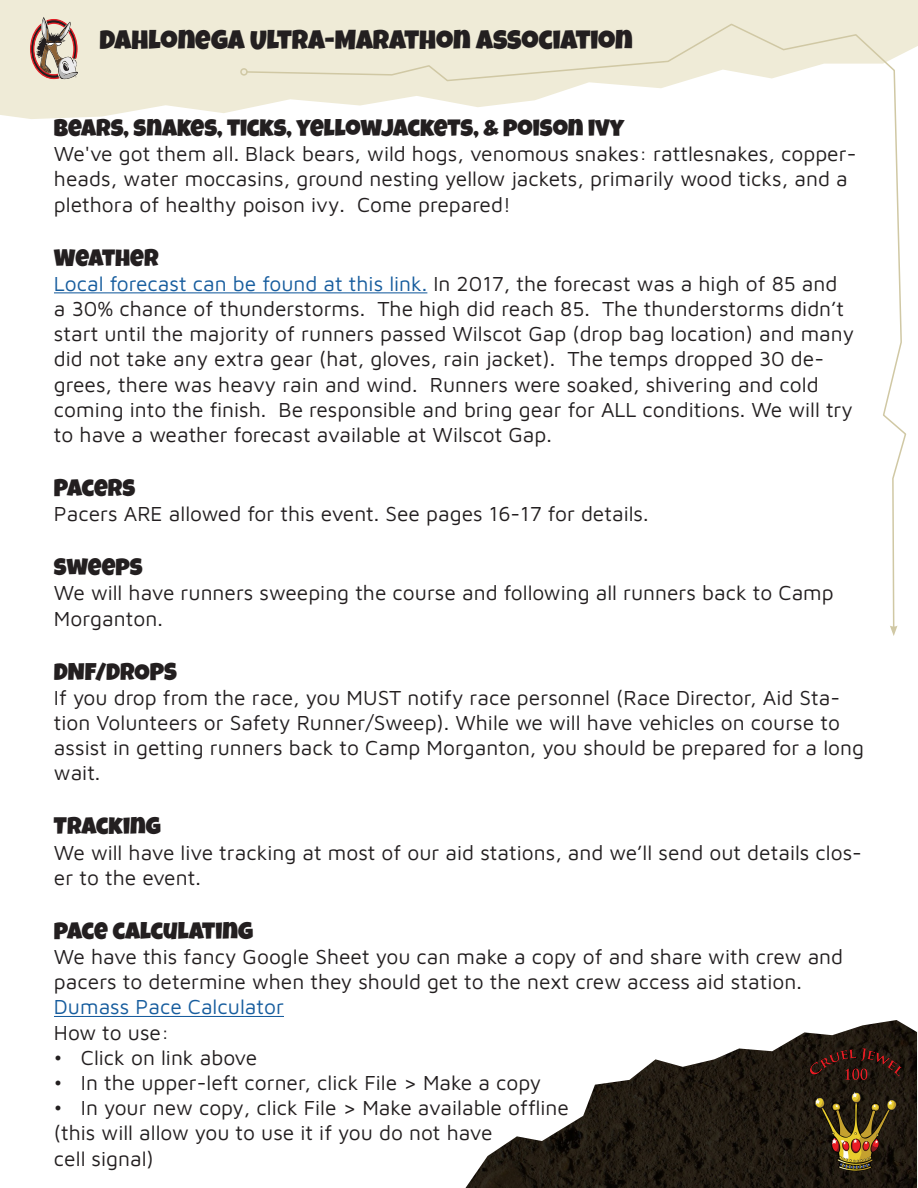
<style>
.page{position:relative;width:918px;height:1188px;background:#fff}
.page>*{position:absolute;margin:0;border:0;box-sizing:border-box;transform-origin:0 0}
.t1{font:27px "Luckiest Guy";color:#231f20}
.t2{font:24px "Luckiest Guy";color:#231f20}
.t3{font:21px/25.2px "Maven Pro";color:#231f20}
.t4{font:21px "Maven Pro";color:#175d9e}
.s1{color:#175d9e}
</style>
<div class="page">
<svg style="left:0;top:40px;width:918px;height:79px;background:#f0eddb"></svg>
<div style="left:0;top:0;width:918px;height:40px;background:#efebd7"></div>
<svg style="left:30px;top:17px;width:48px;height:64px"></svg>
<svg style="left:245px;top:23px;width:662px;height:603px"></svg>
<svg style="left:890px;top:626px;width:8px;height:10px"></svg>
<div style="left:240px;top:68px;width:8px;height:8px;border:2px solid #d0c8a4;border-radius:50%"></div>
<hr style="left:54px;top:292px;width:373px;height:1px;background:#175d9e">
<hr style="left:54px;top:1016px;width:230px;height:1px;background:#175d9e">
<img style="left:465px;top:1020px;width:452px;height:168px">
<img style="left:811px;top:1049px;width:90px;height:122px">
<p class="t1" style="left:100px;top:22px;width:535px">DAHLONEGA ULTRA-MARATHON ASSOCIATION</p>
<p class="t2" style="left:54px;top:112px;width:572px">BEARS, SNAKES, TICKS, YELLOWJACKETS, &amp; POISON IVY</p>
<p class="t3" style="left:54px;top:140px;width:804px">We've got them all. Black bears, wild hogs, venomous snakes: rattlesnakes, copper&shy;heads, water moccasins, ground nesting yellow jackets, primarily wood ticks, and a plethora of healthy poison ivy. Come prepared!</p>
<p class="t2" style="left:54px;top:242px;width:106px">WEATHER</p>
<p class="t3" style="left:54px;top:270px;width:802px"><span class="s1">Local forecast can be found at this link.</span> In 2017, the forecast was a high of 85 and a 30% chance of thunderstorms. The high did reach 85. The thunderstorms didn’t start until the majority of runners passed Wilscot Gap (drop bag location) and many did not take any extra gear (hat, gloves, rain jacket). The temps dropped 30 de&shy;grees, there was heavy rain and wind. Runners were soaked, shivering and cold coming into the finish. Be responsible and bring gear for ALL conditions. We will try to have a weather forecast available at Wilscot Gap.</p>
<p class="t2" style="left:54px;top:472px;width:83px">PACERS</p>
<p class="t3" style="left:54px;top:500px;width:596px">Pacers ARE allowed for this event. See pages 16-17 for details.</p>
<p class="t2" style="left:54px;top:551px;width:90px">SWEEPS</p>
<p class="t3" style="left:54px;top:579px;width:781px">We will have runners sweeping the course and following all runners back to Camp<br>Morganton.</p>
<p class="t2" style="left:54px;top:656px;width:125px">DNF/DROPS</p>
<p class="t3" style="left:54px;top:684px;width:812px">If you drop from the race, you MUST notify race personnel (Race Director, Aid Sta&shy;tion Volunteers or Safety Runner/Sweep). While we will have vehicles on course to assist in getting runners back to Camp Morganton, you should be prepared for a long wait.</p>
<p class="t2" style="left:54px;top:810px;width:108px">TRACKING</p>
<p class="t3" style="left:54px;top:838px;width:810px">We will have live tracking at most of our aid stations, and we’ll send out details clos&shy;er to the event.</p>
<p class="t2" style="left:54px;top:915px;width:201px">PACE CALCULATING</p>
<p class="t3" style="left:54px;top:943px;width:791px">We have this fancy Google Sheet you can make a copy of and share with crew and pacers to determine when they should get to the next crew access aid station.</p>
<p class="t4" style="left:54px;top:993px;width:232px">Dumass Pace Calculator</p>
<p class="t3" style="left:54px;top:1018px;width:117px">How to use:</p>
<p class="t3" style="left:54px;top:1044px;width:205px">• Click on link above</p>
<p class="t3" style="left:54px;top:1069px;width:489px">• In the upper-left corner, click File &gt; Make a copy</p>
<p class="t3" style="left:54px;top:1094px;width:516px">• In your new copy, click File &gt; Make available offline</p>
<p class="t3" style="left:54px;top:1119px;width:440px">(this will allow you to use it if you do not have</p>
<p class="t3" style="left:54px;top:1144px;width:101px">cell signal)</p>
</div>
